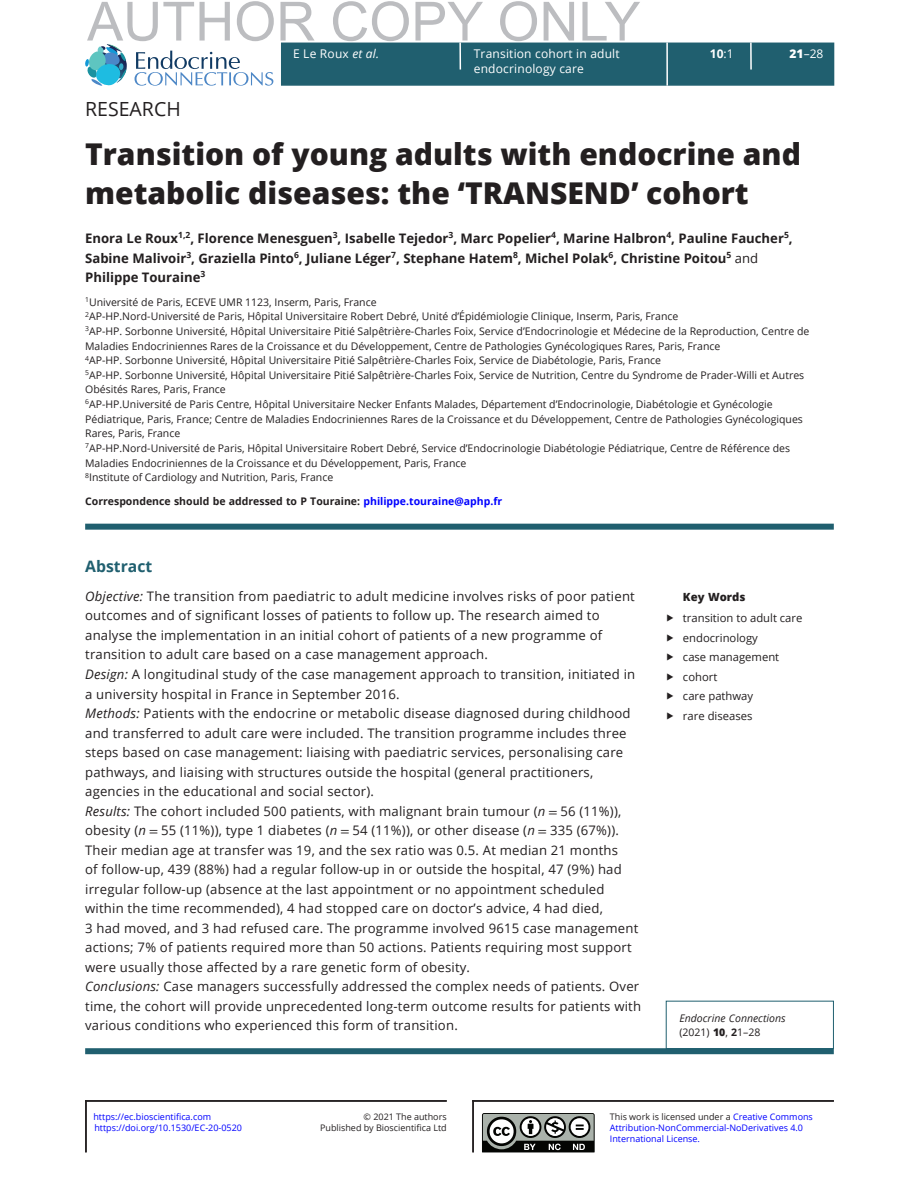
<style>
.page{position:relative;width:919px;height:1187px;background:#fff}
.page>*{position:absolute;margin:0;border:0;box-sizing:border-box;transform-origin:0 0}
.t1{font:54px "Arial";color:#bcbdc0}
.t2{font:800 30px/39px "Open Sans";color:#231f20}
.t3{font:19.5px "Open Sans";color:#231f20}
.t4{font:700 15.75px "Open Sans";color:#205f6f}
.t5{font:13.2px/19.5px "Open Sans";letter-spacing:.015em;color:#231f20}
.t6{font:700 13.2px/19.5px "Open Sans";color:#231f20}
.t7{font:12px "Open Sans";letter-spacing:.015em;color:#fff}
.t8{font:700 12px "Open Sans";color:#fff}
.t9{font:11.25px/19.5px "Open Sans";color:#231f20}
.t10{font:800 11.25px "Open Sans";color:#231f20}
.t11{font:10.5px/14.7px "Open Sans";color:#231f20}
.t12{font:700 10.5px "Open Sans";color:#231f20}
.t13{font:italic 10.5px/14.7px "Open Sans";color:#231f20}
.t14{font:9px/11.2px "Open Sans";color:#00f}
.t15{font:9px/11.6px "Open Sans";color:#231f20;text-align:right}
.s1{font-style:italic}
.s2{font-weight:400}
.s3{font-weight:800}
.s4{color:#00f}
.s5{font-family:"STIX General"}
.s6{font-style:normal}
.s7{font-weight:800;font-style:normal}
.s8{font-weight:700;font-style:normal}
.s9{color:#231f20}
</style>
<div class="page">
<div style="left:281px;top:43px;width:553px;height:43px;background:#205f6f;border:2px solid #205f6f"></div>
<svg style="left:750px;top:43px;width:1px;height:27px"></svg>
<hr style="left:666px;top:43px;width:2px;height:43px;background:#fff">
<hr style="left:459px;top:43px;width:2px;height:27px;background:#fff">
<svg style="left:134px;top:51px;width:139px;height:35px"></svg>
<svg style="left:85px;top:44px;width:42px;height:42px"></svg>
<div style="left:85px;top:523px;width:748px;height:6px;background:#205f6f"></div>
<div style="left:85px;top:1048px;width:748px;height:6px;background:#205f6f"></div>
<svg style="left:482px;top:1113px;width:113px;height:40px"></svg>
<hr style="left:85px;top:1100px;width:361px;height:1px;background:#231f20">
<hr style="left:85px;top:1100px;width:2px;height:52px;background:#231f20">
<hr style="left:472px;top:1100px;width:361px;height:1px;background:#231f20">
<hr style="left:472px;top:1100px;width:2px;height:52px;background:#231f20">
<h1 class="t1" style="left:87px;top:-16px;width:555px">AUTHOR COPY ONLY</h1>
<p class="t7" style="left:293px;top:46px;width:87px">E Le Roux <span class="s1">et al.</span></p>
<p class="t7" style="left:474px;top:46px;width:147px">Transition cohort in adult</p>
<p class="t8" style="left:709px;top:46px;width:25px">10<span class="s2">:1</span></p>
<p class="t7" style="left:789px;top:46px;width:35px"><span class="s3">21</span>–28</p>
<p class="t7" style="left:474px;top:61px;width:112px">endocrinology care</p>
<h3 class="t3" style="left:85px;top:96px;width:97px">RESEARCH</h3>
<h2 class="t2" style="left:85px;top:133px;width:717px">Transition of young adults with endocrine and metabolic diseases: the ‘TRANSEND’ cohort</h2>
<p class="t6" style="left:85px;top:228px;width:709px">Enora Le Roux<sup>1,2</sup>, Florence Menesguen<sup>3</sup>, Isabelle Tejedor<sup>3</sup>, Marc Popelier<sup>4</sup>, Marine Halbron<sup>4</sup>, Pauline Faucher<sup>5</sup>,<br>Sabine Malivoir<sup>3</sup>, Graziella Pinto<sup>6</sup>, Juliane Léger<sup>7</sup>, Stephane Hatem<sup>8</sup>, Michel Polak<sup>6</sup>, Christine Poitou<sup>5</sup> <span class="s2">and<br></span>Philippe Touraine<sup>3</sup></p>
<p class="t11" style="left:85px;top:294px;width:725px"><sup>1</sup>Université de Paris, ECEVE UMR 1123, Inserm, Paris, France<br><sup>2</sup>AP-HP.Nord-Université de Paris, Hôpital Universitaire Robert Debré, Unité d’Épidémiologie Clinique, Inserm, Paris, France<br><sup>3</sup>AP-HP. Sorbonne Université, Hôpital Universitaire Pitié Salpêtrière-Charles Foix, Service d’Endocrinologie et Médecine de la Reproduction, Centre de Maladies Endocriniennes Rares de la Croissance et du Développement, Centre de Pathologies Gynécologiques Rares, Paris, France<br><sup>4</sup>AP-HP. Sorbonne Université, Hôpital Universitaire Pitié Salpêtrière-Charles Foix, Service de Diabétologie, Paris, France<br><sup>5</sup>AP-HP. Sorbonne Université, Hôpital Universitaire Pitié Salpêtrière-Charles Foix, Service de Nutrition, Centre du Syndrome de Prader-Willi et Autres Obésités Rares, Paris, France<br><sup>6</sup>AP-HP.Université de Paris Centre, Hôpital Universitaire Necker Enfants Malades, Département d’Endocrinologie, Diabétologie et Gynécologie Pédiatrique, Paris, France; Centre de Maladies Endocriniennes Rares de la Croissance et du Développement, Centre de Pathologies Gynécologiques Rares, Paris, France<br><sup>7</sup>AP-HP.Nord-Université de Paris, Hôpital Universitaire Robert Debré, Service d’Endocrinologie Diabétologie Pédiatrique, Centre de Référence des Maladies Endocriniennes de la Croissance et du Développement, Paris, France<br><sup>8</sup>Institute of Cardiology and Nutrition, Paris, France</p>
<p class="t12" style="left:85px;top:493px;width:418px">Correspondence should be addressed to P Touraine: <span class="s4">philippe.touraine@aphp.fr</span></p>
<p class="t4" style="left:85px;top:555px;width:69px">Abstract</p>
<p class="t5" style="left:85px;top:586px;width:557px"><span class="s1">Objective:</span> The transition from paediatric to adult medicine involves risks of poor patient outcomes and of significant losses of patients to follow up. The research aimed to analyse the implementation in an initial cohort of patients of a new programme of transition to adult care based on a case management approach.<br><span class="s1">Design:</span> A longitudinal study of the case management approach to transition, initiated in a university hospital in France in September 2016.<br><span class="s1">Methods:</span> Patients with the endocrine or metabolic disease diagnosed during childhood and transferred to adult care were included. The transition programme includes three steps based on case management: liaising with paediatric services, personalising care pathways, and liaising with structures outside the hospital (general practitioners, agencies in the educational and social sector).<br><span class="s1">Results:</span> The cohort included 500 patients, with malignant brain tumour (<span class="s1">n</span> <span class="s5">=</span> 56 (11%)), obesity (<span class="s1">n</span> <span class="s5">=</span> 55 (11%)), type 1 diabetes (<span class="s1">n</span> <span class="s5">=</span> 54 (11%)), or other disease (<span class="s1">n</span> <span class="s5">=</span> 335 (67%)).<br>Their median age at transfer was 19, and the sex ratio was 0.5. At median 21 months<br>of follow-up, 439 (88%) had a regular follow-up in or outside the hospital, 47 (9%) had irregular follow-up (absence at the last appointment or no appointment scheduled within the time recommended), 4 had stopped care on doctor’s advice, 4 had died,<br>3 had moved, and 3 had refused care. The programme involved 9615 case management actions; 7% of patients required more than 50 actions. Patients requiring most support were usually those affected by a rare genetic form of obesity.<br><span class="s1">Conclusions:</span> Case managers successfully addressed the complex needs of patients. Over time, the cohort will provide unprecedented long-term outcome results for patients with various conditions who experienced this form of transition.</p>
<p class="t10" style="left:683px;top:588px;width:64px">Key Words</p>
<p class="t9" style="left:683px;top:608px;width:121px">transition to adult care endocrinology<br>case management cohort<br>care pathway<br>rare diseases</p>
<p class="t13" style="left:679px;top:1010px;width:108px">Endocrine Connections <span class="s6">(2021)</span> <span class="s7">10</span><span class="s6">,</span> <span class="s8">2</span><span class="s6">1–28</span></p>
<p class="t14" style="left:93px;top:1110px;width:119px">https://ec.bioscientifica.com</p>
<p class="t15" style="left:320px;top:1110px;width:128px">© 2021 The authors<br>Published by Bioscientifica Ltd</p>
<p class="t14" style="left:94px;top:1122px;width:149px">https://doi.org/10.1530/EC-20-0520</p>
<p class="t14" style="left:610px;top:1110px;width:204px"><span class="s9">This work is licensed under a</span> Creative Commons<br>Attribution-NonCommercial-NoDerivatives 4.0<br>International License.</p>
</div>
